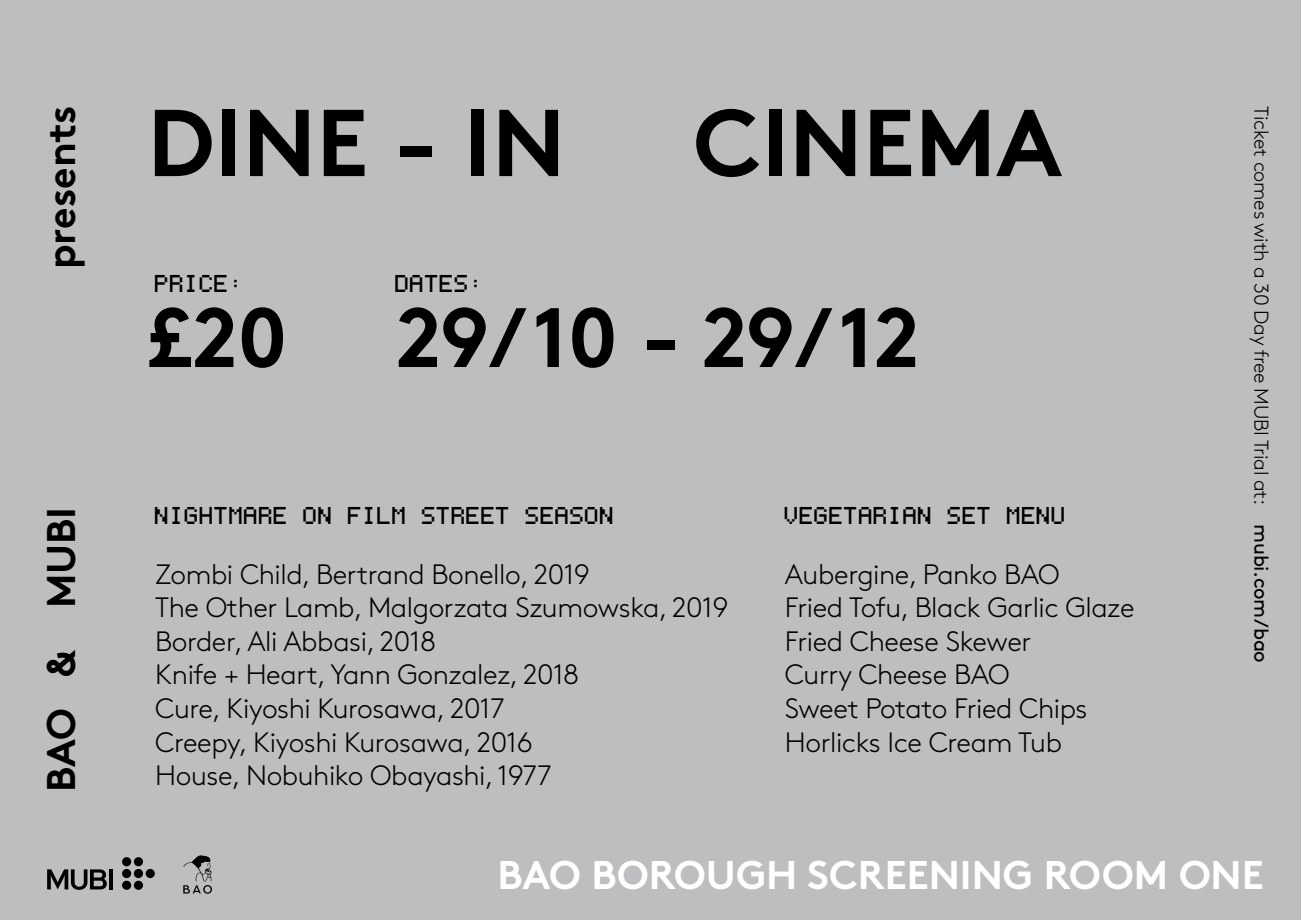
<style>
.page{position:relative;width:1301px;height:920px;background:#fff}
.page>*{position:absolute;margin:0;border:0;box-sizing:border-box;transform-origin:0 0}
.t1{font:700 94.8px "Brown";color:#000}
.t2{font:700 84px "Brown";letter-spacing:-.005em;color:#000}
.t3{font:700 40px "Brown";color:#fff}
.t4{font:700 40px "Brown";color:#000}
.t5{font:38.8px "Coder's Crux";color:#000}
.t6{font:300 28px/33.6px "Brown Std";letter-spacing:-.015em;color:#000}
.t7{font:300 20px "Brown Std";letter-spacing:-.015em;color:#000}
.s1{font-weight:400}
</style>
<div class="page">
<div style="left:0;top:0;width:1300px;height:920px;background:#bcbec0"></div>
<div style="left:134px;top:857px;width:9px;height:9px;background:#000;border-radius:50%"></div>
<svg style="left:134px;top:868px;width:9px;height:10px"></svg>
<div style="left:146px;top:868px;width:9px;height:10px;background:#000;border-radius:50%"></div>
<div style="left:134px;top:880px;width:9px;height:9px;background:#000;border-radius:50%"></div>
<div style="left:122px;top:880px;width:9px;height:9px;background:#000;border-radius:50%"></div>
<div style="left:122px;top:857px;width:9px;height:9px;background:#000;border-radius:50%"></div>
<svg style="left:122px;top:868px;width:9px;height:10px"></svg>
<svg style="left:47px;top:869px;width:60px;height:20px"></svg>
<hr style="left:109px;top:869px;width:4px;height:20px;background:#000">
<svg style="left:183px;top:855px;width:29px;height:38px"></svg>
<h3 class="t4" style="left:29px;top:269px;width:165px;rotate:-90deg">presents</h3>
<h3 class="t4" style="left:29px;top:792px;width:286px;rotate:-90deg">BAO &amp; MUBI</h3>
<h1 class="t1" style="left:147px;top:66px;width:420px">DINE - IN</h1>
<h1 class="t1" style="left:693px;top:66px;width:370px">CINEMA</h1>
<h3 class="t5" style="left:155px;top:256px;width:90px">PRICE:</h3>
<h3 class="t5" style="left:395px;top:256px;width:90px">DATES:</h3>
<h2 class="t2" style="left:147px;top:269px;width:142px">£20</h2>
<h2 class="t2" style="left:395px;top:269px;width:525px">29/10 - 29/12</h2>
<h3 class="t5" style="left:155px;top:488px;width:461px">NIGHTMARE ON FILM STREET SEASON</h3>
<p class="t6" style="left:155px;top:557px;width:574px">Zombi Child, Bertrand Bonello, 2019<br>The Other Lamb, Malgorzata Szumowska, 2019<br>Border, Ali Abbasi, 2018<br>Knife + Heart, Yann Gonzalez, 2018<br>Cure, Kiyoshi Kurosawa, 2017<br>Creepy, Kiyoshi Kurosawa, 2016<br>House, Nobuhiko Obayashi, 1977</p>
<h3 class="t5" style="left:785px;top:488px;width:283px">VEGETARIAN SET MENU</h3>
<p class="t6" style="left:785px;top:557px;width:351px">Aubergine, Panko BAO<br>Fried Tofu, Black Garlic Glaze<br>Fried Cheese Skewer<br>Curry Cheese BAO<br>Sweet Potato Fried Chips<br>Horlicks Ice Cream Tub</p>
<p class="t7" style="left:1272px;top:106px;width:558px;rotate:90deg">Ticket comes with a 30 Day free MUBI Trial at: <span class="s1">mubi.com/bao</span></p>
<h3 class="t3" style="left:497px;top:842px;width:767px">BAO BOROUGH SCREENING ROOM ONE</h3>
</div>
